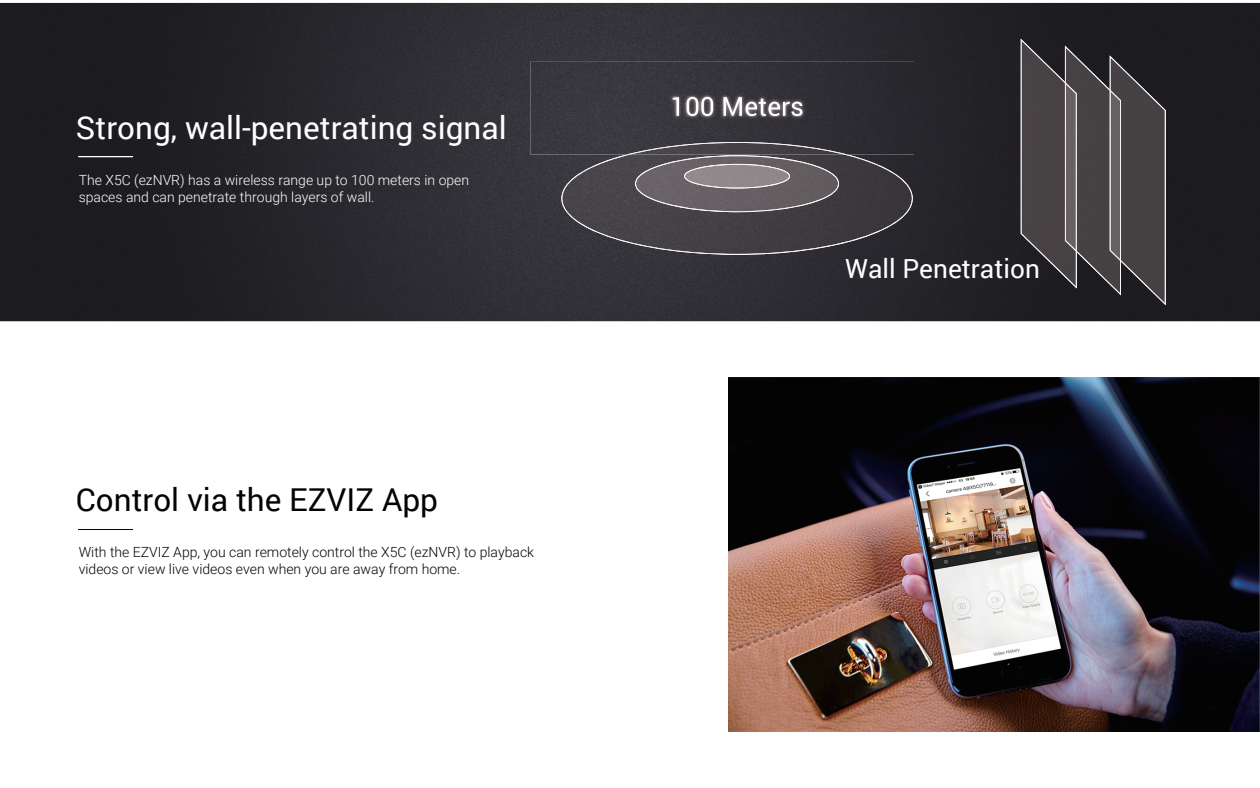
<style>
.page{position:relative;width:1260px;height:788px;background:#fff}
.page>*{position:absolute;margin:0;border:0;box-sizing:border-box;transform-origin:0 0}
.t1{font:31.5px "Roboto";color:#fff}
.t2{font:31.5px "Roboto";color:#030303}
.t3{font:26.25px "Roboto";color:#fff}
.t4{font:300 14px/16.8px "Roboto";color:#030303}
.t5{font:300 14px/16.8px "Roboto";color:#fff}
</style>
<div class="page">
<img style="left:0;top:3px;width:1260px;height:318px">
<hr style="left:79px;top:156px;width:54px;height:1px;background:#fff">
<hr style="left:79px;top:528px;width:54px;height:1px;background:#050404">
<img style="left:729px;top:378px;width:531px;height:353px">
<svg style="left:562px;top:154px;width:350px;height:100px;background:#514d52"></svg>
<svg style="left:1021px;top:39px;width:145px;height:266px;background:#474346"></svg>
<img style="left:530px;top:62px;width:414px;height:92px">
<img style="left:629px;top:142px;width:217px;height:12px">
<img style="left:673px;top:97px;width:130px;height:19px">
<h1 class="t1" style="left:76px;top:106px;width:432px">Strong, wall-penetrating signal</h1>
<p class="t5" style="left:79px;top:171px;width:392px">The X5C (ezNVR) has a wireless range up to 100 meters in open spaces and can penetrate through layers of wall.</p>
<h1 class="t2" style="left:76px;top:478px;width:364px">Control via the EZVIZ App</h1>
<p class="t4" style="left:79px;top:543px;width:457px">With the EZVIZ App, you can remotely control the X5C (ezNVR) to playback videos or view live videos even when you are away from home.</p>
<h2 class="t3" style="left:845px;top:250px;width:196px">Wall Penetration</h2>
</div>
